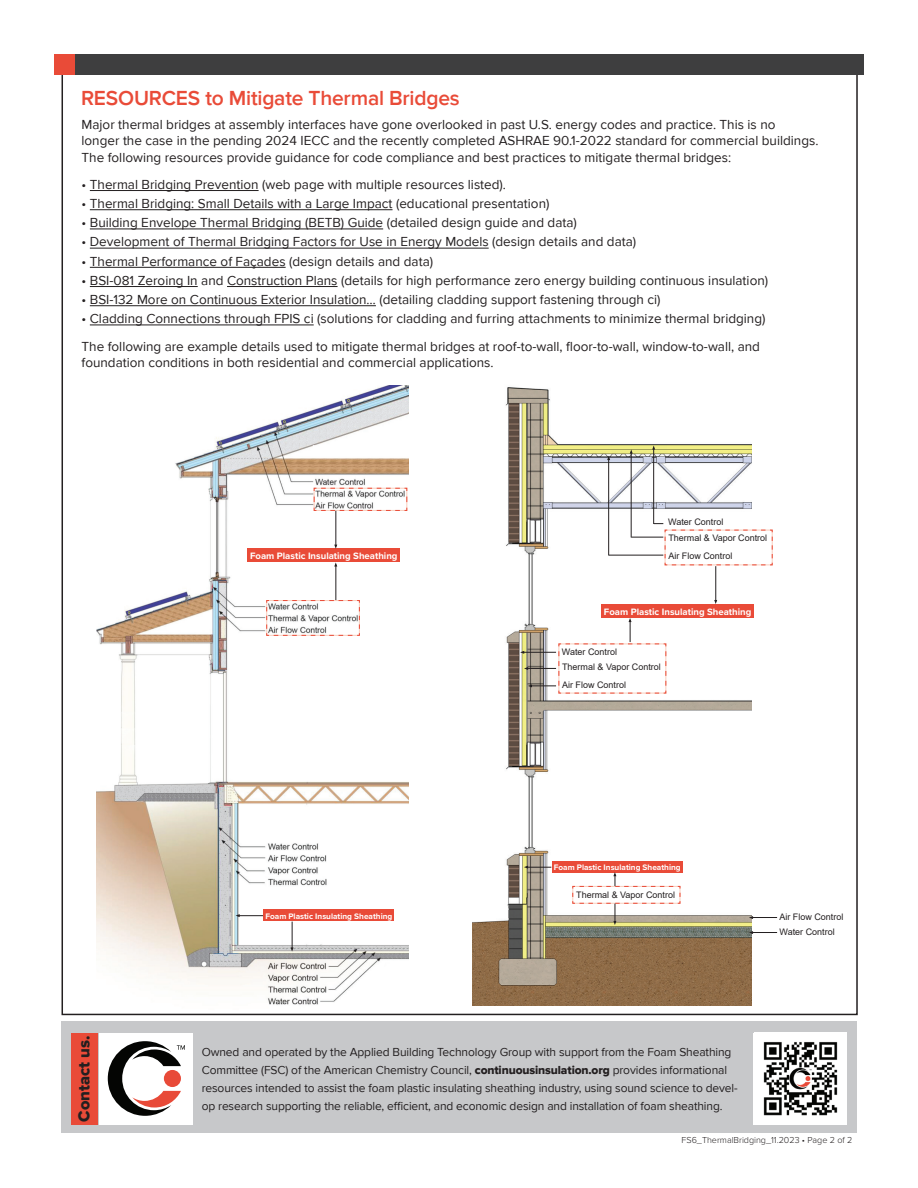
<style>
.page{position:relative;width:918px;height:1188px;background:#fff}
.page>*{position:absolute;margin:0;border:0;box-sizing:border-box;transform-origin:0 0}
.t1{font:600 21px "Proxima Nova";letter-spacing:-.01em;color:#e94b38}
.t2{font:16.5px "Proxima Nova Extrabld";color:#231f20}
.t3{font:13.5px/16.5px "Proxima Nova";color:#231f20}
.t4{font:12px/18px "Proxima Nova";letter-spacing:-.01em;color:#231f20}
.t5{font:700 9.6px "Proxima Nova";color:#fff}
.t6{font:9px/15px "Arial";color:#231f20}
.t7{font:300 9px "Proxima Nova";color:#231f20}
.t8{font:700 8.25px "Proxima Nova";color:#fff}
.s1{font-family:"Proxima Nova Extrabld"}
</style>
<div class="page">
<img style="left:472px;top:387px;width:279px;height:618px">
<div style="left:54px;top:54px;width:810px;height:20px;background:#3e3e3f"></div>
<div style="left:54px;top:54px;width:20px;height:20px;background:#e94b38"></div>
<div style="left:62px;top:1021px;width:795px;height:111px;background:#c7c8ca"></div>
<div style="left:71px;top:1033px;width:27px;height:91px;background:#e94b38"></div>
<div style="left:100px;top:1033px;width:93px;height:91px;background:#fff"></div>
<svg style="left:108px;top:1041px;width:77px;height:75px"></svg>
<div style="left:754px;top:1033px;width:93px;height:91px;background:#fff"></div>
<img style="left:763px;top:1042px;width:75px;height:74px">
<img style="left:96px;top:386px;width:313px;height:619px">
<div style="left:248px;top:549px;width:152px;height:13px;background:#e94b38"></div>
<div style="left:263px;top:909px;width:131px;height:12px;background:#e94b38"></div>
<svg style="left:236px;top:914px;width:27px;height:3px"></svg>
<svg style="left:291px;top:922px;width:3px;height:30px"></svg>
<svg style="left:313px;top:488px;width:95px;height:23px"></svg>
<hr style="left:336px;top:511px;width:1px;height:35px;background:#231f20">
<hr style="left:336px;top:565px;width:1px;height:35px;background:#231f20">
<svg style="left:334px;top:562px;width:3px;height:5px"></svg>
<svg style="left:266px;top:600px;width:94px;height:36px"></svg>
<hr style="left:90px;top:190px;width:169px;height:1px;background:#231f20">
<hr style="left:90px;top:209px;width:303px;height:1px;background:#231f20">
<hr style="left:90px;top:229px;width:293px;height:1px;background:#231f20">
<hr style="left:90px;top:248px;width:399px;height:1px;background:#231f20">
<hr style="left:90px;top:267px;width:196px;height:1px;background:#231f20">
<hr style="left:90px;top:286px;width:108px;height:1px;background:#231f20">
<hr style="left:227px;top:286px;width:111px;height:1px;background:#231f20">
<hr style="left:90px;top:305px;width:286px;height:1px;background:#231f20">
<hr style="left:90px;top:325px;width:224px;height:1px;background:#231f20">
<div style="left:602px;top:604px;width:152px;height:14px;background:#e94b38"></div>
<hr style="left:715px;top:566px;width:1px;height:36px;background:#231f20">
<svg style="left:654px;top:523px;width:119px;height:43px"></svg>
<hr style="left:653px;top:448px;width:1px;height:76px;background:#231f20">
<svg style="left:652px;top:445px;width:3px;height:5px"></svg>
<hr style="left:631px;top:537px;width:32px;height:1px;background:#231f20">
<hr style="left:631px;top:452px;width:1px;height:85px;background:#231f20">
<svg style="left:630px;top:449px;width:3px;height:5px"></svg>
<hr style="left:609px;top:555px;width:54px;height:1px;background:#231f20">
<hr style="left:608px;top:457px;width:1px;height:98px;background:#231f20">
<svg style="left:520px;top:618px;width:147px;height:76px"></svg>
<div style="left:552px;top:861px;width:131px;height:12px;background:#e94b38"></div>
<svg style="left:524px;top:866px;width:27px;height:3px"></svg>
<svg style="left:749px;top:931px;width:28px;height:3px"></svg>
<svg style="left:572px;top:872px;width:109px;height:53px"></svg>
<svg style="left:749px;top:916px;width:28px;height:3px"></svg>
<h1 class="t1" style="left:81px;top:86px;width:380px">RESOURCES to Mitigate Thermal Bridges</h1>
<p class="t3" style="left:82px;top:116px;width:738px">Major thermal bridges at assembly interfaces have gone overlooked in past U.S. energy codes and practice. This is no<br>longer the case in the pending 2024 IECC and the recently completed ASHRAE 90.1-2022 standard for commercial buildings.<br>The following resources provide guidance for code compliance and best practices to mitigate thermal bridges:</p>
<p class="t3" style="left:82px;top:176px;width:426px">• Thermal Bridging Prevention (web page with multiple resources listed).</p>
<p class="t3" style="left:82px;top:196px;width:469px">• Thermal Bridging: Small Details with a Large Impact (educational presentation)</p>
<p class="t3" style="left:82px;top:215px;width:497px">• Building Envelope Thermal Bridging (BETB) Guide (detailed design guide and data)</p>
<p class="t3" style="left:82px;top:234px;width:556px">• Development of Thermal Bridging Factors for Use in Energy Models (design details and data)</p>
<p class="t3" style="left:82px;top:253px;width:353px">• Thermal Performance of Façades (design details and data)</p>
<p class="t3" style="left:82px;top:272px;width:688px">• BSI-081 Zeroing In and Construction Plans (details for high performance zero energy building continuous insulation)</p>
<p class="t3" style="left:82px;top:292px;width:581px">• BSI-132 More on Continuous Exterior Insulation… (detailing cladding support fastening through ci)</p>
<p class="t3" style="left:82px;top:305px;width:685px;line-height:27.3px">• Cladding Connections through FPIS ci (solutions for cladding and furring attachments to minimize thermal bridging)<br>The following are example details used to mitigate thermal bridges at roof-to-wall, floor-to-wall, window-to-wall, and</p>
<p class="t3" style="left:82px;top:354px;width:414px">foundation conditions in both residential and commercial applications.</p>
<p class="t2" style="left:74px;top:1122px;width:88px;rotate:-90deg">Contact us.</p>
<p class="t5" style="left:250px;top:549px;width:149px">Foam Plastic Insulating Sheathing</p>
<p class="t6" style="left:668px;top:515px;width:101px">Water Control<br>Thermal &amp; Vapor Control</p>
<p class="t6" style="left:668px;top:548px;width:66px">Air Flow Control</p>
<p class="t5" style="left:604px;top:605px;width:149px">Foam Plastic Insulating Sheathing</p>
<p class="t6" style="left:562px;top:644px;width:101px">Water Control<br>Thermal &amp; Vapor Control</p>
<p class="t6" style="left:562px;top:677px;width:66px">Air Flow Control</p>
<p class="t8" style="left:265px;top:910px;width:129px">Foam Plastic Insulating Sheathing</p>
<p class="t8" style="left:554px;top:861px;width:129px">Foam Plastic Insulating Sheathing</p>
<p class="t6" style="left:576px;top:887px;width:100px">Thermal &amp; Vapor Control</p>
<p class="t6" style="left:779px;top:909px;width:66px">Air Flow Control</p>
<p class="t6" style="left:780px;top:925px;width:57px">Water Control</p>
<p class="t4" style="left:202px;top:1043px;width:537px">Owned and operated by the Applied Building Technology Group with support from the Foam Sheathing Committee (FSC) of the American Chemistry Council, <span class="s1">continuousinsulation.org</span> provides informational resources intended to assist the foam plastic insulating sheathing industry, using sound science to devel&shy;op research supporting the reliable, efficient, and economic design and installation of foam sheathing.</p>
<p class="t7" style="left:682px;top:1133px;width:172px">FS6_ThermalBridging_11.2023 • Page 2 of 2</p>
</div>
